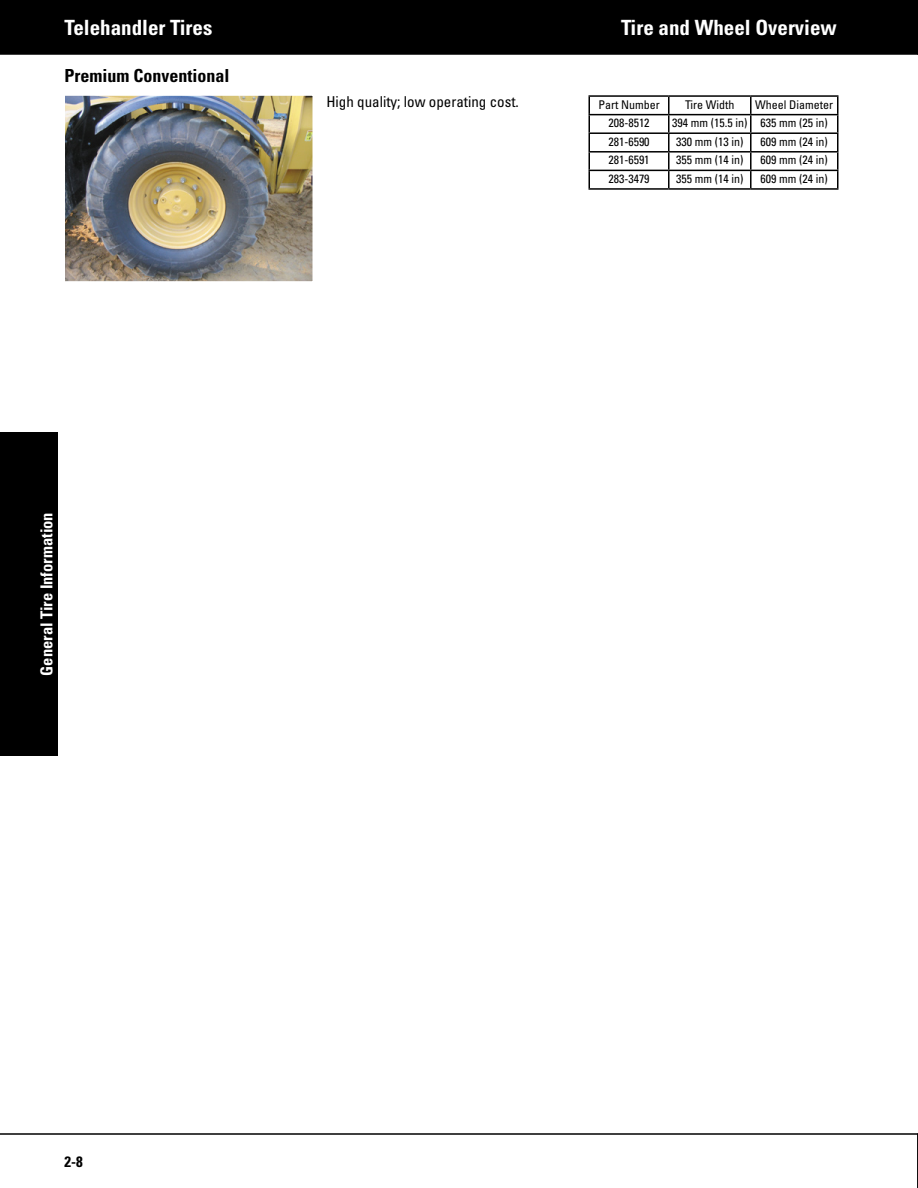
<style>
.page{position:relative;width:918px;height:1188px;background:#fff}
.page>*{position:absolute;margin:0;border:0;box-sizing:border-box;transform-origin:0 0}
.t1{font:700 condensed 21px "Univers";color:#fff}
.t2{font:700 condensed 18px "Univers";color:#000}
.t3{font:700 condensed 16.5px "Univers";color:#fff}
.t4{font:condensed 15px "Univers";color:#000}
.t5{font:700 condensed 15px "Univers";color:#000}
.t6{font:condensed 12px "Univers";color:#000}
</style>
<div class="page">
<div style="left:0;top:0;width:917px;height:55px;background:#000"></div>
<hr style="left:0;top:1133px;width:917px;height:2px;background:#3f3f3f">
<div style="left:0;top:432px;width:58px;height:324px;background:#000"></div>
<svg style="left:917px;top:0;width:1px;height:55px"></svg>
<svg style="left:917px;top:1133px;width:1px;height:55px"></svg>
<img style="left:66px;top:97px;width:245px;height:183px">
<div style="left:64px;top:95px;width:249px;height:187px;border:1px solid #fff"></div>
<svg style="left:588px;top:97px;width:2px;height:91px"></svg>
<svg style="left:837px;top:97px;width:1px;height:91px"></svg>
<hr style="left:588px;top:114px;width:81px;height:1px;background:#000">
<hr style="left:669px;top:114px;width:82px;height:1px;background:#000">
<hr style="left:751px;top:114px;width:87px;height:1px;background:#000">
<hr style="left:588px;top:132px;width:81px;height:2px;background:#000">
<hr style="left:669px;top:132px;width:82px;height:2px;background:#000">
<hr style="left:751px;top:132px;width:87px;height:2px;background:#000">
<hr style="left:588px;top:151px;width:81px;height:2px;background:#000">
<hr style="left:669px;top:151px;width:82px;height:2px;background:#000">
<hr style="left:751px;top:151px;width:87px;height:2px;background:#000">
<hr style="left:588px;top:170px;width:81px;height:1px;background:#000">
<hr style="left:669px;top:170px;width:82px;height:1px;background:#000">
<hr style="left:751px;top:170px;width:87px;height:1px;background:#000">
<svg style="left:668px;top:97px;width:2px;height:91px"></svg>
<svg style="left:750px;top:97px;width:2px;height:91px"></svg>
<hr style="left:588px;top:188px;width:81px;height:2px;background:#000">
<hr style="left:669px;top:188px;width:82px;height:2px;background:#000">
<hr style="left:751px;top:188px;width:87px;height:2px;background:#000">
<hr style="left:588px;top:95px;width:81px;height:2px;background:#000">
<hr style="left:669px;top:95px;width:82px;height:2px;background:#000">
<hr style="left:751px;top:95px;width:87px;height:2px;background:#000">
<h1 class="t1" style="left:64px;top:15px;width:149px">Telehandler Tires</h1>
<h1 class="t1" style="left:621px;top:15px;width:217px">Tire and Wheel Overview</h1>
<h2 class="t2" style="left:64px;top:64px;width:167px">Premium Conventional</h2>
<p class="t4" style="left:327px;top:92px;width:194px">High quality; low operating cost.</p>
<p class="t6" style="left:598px;top:97px;width:63px">Part Number</p>
<p class="t6" style="left:685px;top:97px;width:51px">Tire Width</p>
<p class="t6" style="left:755px;top:97px;width:79px">Wheel Diameter</p>
<p class="t6" style="left:608px;top:115px;width:43px">208-8512</p>
<p class="t6" style="left:672px;top:115px;width:157px">394 mm (15.5 in) 635 mm (25 in)</p>
<p class="t6" style="left:608px;top:134px;width:43px">281-6590</p>
<p class="t6" style="left:676px;top:134px;width:69px">330 mm (13 in)</p>
<p class="t6" style="left:761px;top:134px;width:69px">609 mm (24 in)</p>
<p class="t6" style="left:608px;top:153px;width:43px">281-6591</p>
<p class="t6" style="left:676px;top:153px;width:69px">355 mm (14 in)</p>
<p class="t6" style="left:761px;top:153px;width:69px">609 mm (24 in)</p>
<p class="t6" style="left:608px;top:171px;width:43px">283-3479</p>
<p class="t6" style="left:676px;top:171px;width:69px">355 mm (14 in)</p>
<p class="t6" style="left:761px;top:171px;width:69px">609 mm (24 in)</p>
<h3 class="t3" style="left:37px;top:676px;width:165px;rotate:-90deg">General Tire Information</h3>
<p class="t5" style="left:65px;top:1152px;width:20px">2-8</p>
</div>
